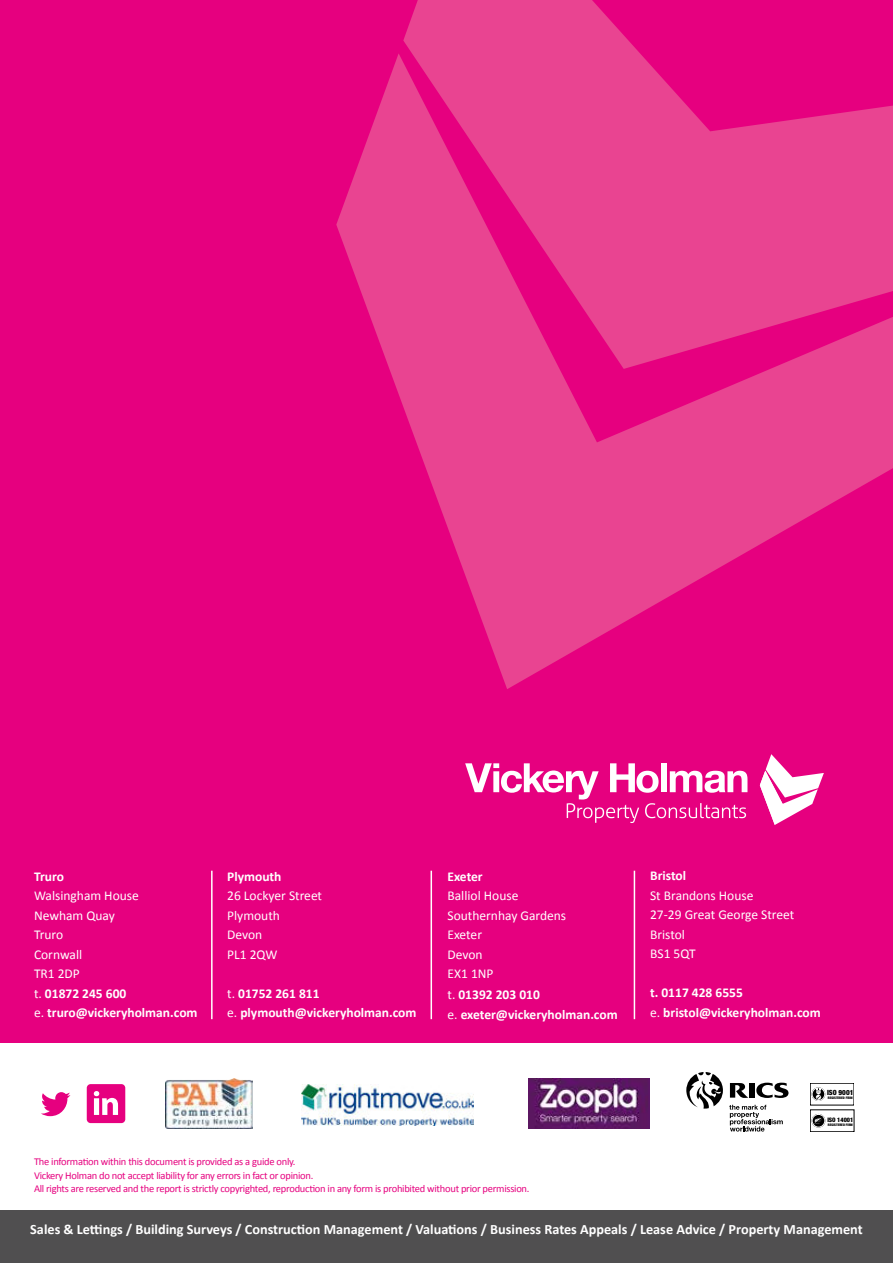
<style>
.page{position:relative;width:893px;height:1263px;background:#fff}
.page>*{position:absolute;margin:0;border:0;box-sizing:border-box;transform-origin:0 0}
.t1{font:700 14.25px "Calibri";color:#fff}
.t2{font:13.5px/19.5px "Calibri";color:#fff}
.t3{font:700 13.5px/19.5px "Calibri";color:#fff}
.t4{font:10.5px/13.5px "Calibri";letter-spacing:-.025em;color:#e6007f}
.t5{font:900 condensed 7.2px "Helvetica Neue";color:#000}
.t6{font:900 condensed 6.15px "Helvetica Neue";color:#000}
.t7{font:900 condensed 3.45px "Helvetica Neue";color:#000}
.s1{font-weight:700}
.s2{font-weight:400}
</style>
<div class="page">
<div style="left:0;top:0;width:893px;height:1176px;background:#e6007f"></div>
<svg style="left:336px;top:53px;width:557px;height:636px;fill:#e94491"></svg>
<svg style="left:403px;top:0;width:490px;height:369px;fill:#e94491"></svg>
<svg style="left:465px;top:763px;width:282px;height:60px"></svg>
<svg style="left:760px;top:754px;width:64px;height:71px"></svg>
<div style="left:0;top:1043px;width:893px;height:199px;background:#fff"></div>
<div style="left:87px;top:1084px;width:38px;height:39px;background:#e6007f;border-radius:4px"></div>
<svg style="left:94px;top:1091px;width:24px;height:24px"></svg>
<svg style="left:41px;top:1092px;width:29px;height:24px"></svg>
<div style="left:0;top:1210px;width:893px;height:53px;background:#504f50"></div>
<hr style="left:431px;top:871px;width:1px;height:148px;background:#fff">
<hr style="left:211px;top:871px;width:2px;height:148px;background:#fff">
<hr style="left:634px;top:871px;width:1px;height:148px;background:#fff">
<svg style="left:756px;top:1083px;width:32px;height:15px"></svg>
<div style="left:749px;top:1083px;width:6px;height:14px;background:#000"></div>
<svg style="left:730px;top:1083px;width:18px;height:15px"></svg>
<svg style="left:729px;top:1105px;width:54px;height:26px"></svg>
<svg style="left:686px;top:1072px;width:37px;height:36px"></svg>
<div style="left:810px;top:1110px;width:44px;height:22px;border:1px solid #000"></div>
<svg style="left:812px;top:1114px;width:13px;height:13px"></svg>
<div style="left:812px;top:1114px;width:13px;height:13px;border:1px solid #fff;border-radius:50%"></div>
<svg style="left:814px;top:1117px;width:9px;height:7px"></svg>
<svg style="left:812px;top:1087px;width:13px;height:14px"></svg>
<div style="left:812px;top:1088px;width:13px;height:12px;border:1px solid #fff;border-radius:50%"></div>
<svg style="left:816px;top:1089px;width:5px;height:11px"></svg>
<img style="left:301px;top:1084px;width:172px;height:41px">
<img style="left:528px;top:1079px;width:121px;height:49px">
<img style="left:166px;top:1078px;width:86px;height:51px">
<p class="t3" style="left:34px;top:866px;width:31px">Truro</p>
<p class="t2" style="left:34px;top:886px;width:165px">Walsingham House<br>Newham Quay<br>Truro<br>Cornwall<br>TR1 2DP<br>t. <span class="s1">01872 245 600<br></span>e. <span class="s1">truro@vickeryholman.com</span></p>
<p class="t3" style="left:227px;top:866px;width:56px">Plymouth</p>
<p class="t2" style="left:227px;top:886px;width:96px">26 Lockyer Street<br>Plymouth<br>Devon<br>PL1 2QW</p>
<p class="t3" style="left:227px;top:983px;width:191px"><span class="s2">t.</span> 01752 261 811<br><span class="s2">e.</span> plymouth@vickeryholman.com</p>
<p class="t3" style="left:447px;top:866px;width:37px">Exeter</p>
<p class="t2" style="left:447px;top:886px;width:120px">Balliol House<br>Southernhay Gardens<br>Exeter<br>Devon<br>EX1 1NP</p>
<p class="t3" style="left:447px;top:986px;width:172px"><span class="s2">t.</span> 01392 203 010<br><span class="s2">e.</span> exeter@vickeryholman.com</p>
<p class="t3" style="left:650px;top:866px;width:38px">Bristol</p>
<p class="t2" style="left:650px;top:886px;width:146px">St Brandons House<br>27-29 Great George Street<br>Bristol<br>BS1 5QT</p>
<p class="t3" style="left:650px;top:983px;width:172px">t. 0117 428 6555<br><span class="s2">e.</span> bristol@vickeryholman.com</p>
<p class="t5" style="left:827px;top:1088px;width:28px">ISO 9001</p>
<p class="t7" style="left:828px;top:1096px;width:26px">REGISTERED FIRM</p>
<p class="t6" style="left:827px;top:1116px;width:28px">ISO 14001</p>
<p class="t7" style="left:828px;top:1122px;width:27px">REGISTERED FIRM</p>
<p class="t4" style="left:34px;top:1155px;width:497px">The information within this document is provided as a guide only.<br>Vickery Holman do not accept liability for any errors in fact or opinion.<br>All rights are reserved and the report is strictly copyrighted, reproduction in any form is prohibited without prior permission.</p>
<h1 class="t1" style="left:30px;top:1220px;width:834px">Sales &amp; Lettings / Building Surveys / Construction Management / Valuations / Business Rates Appeals / Lease Advice / Property Management</h1>
</div>
